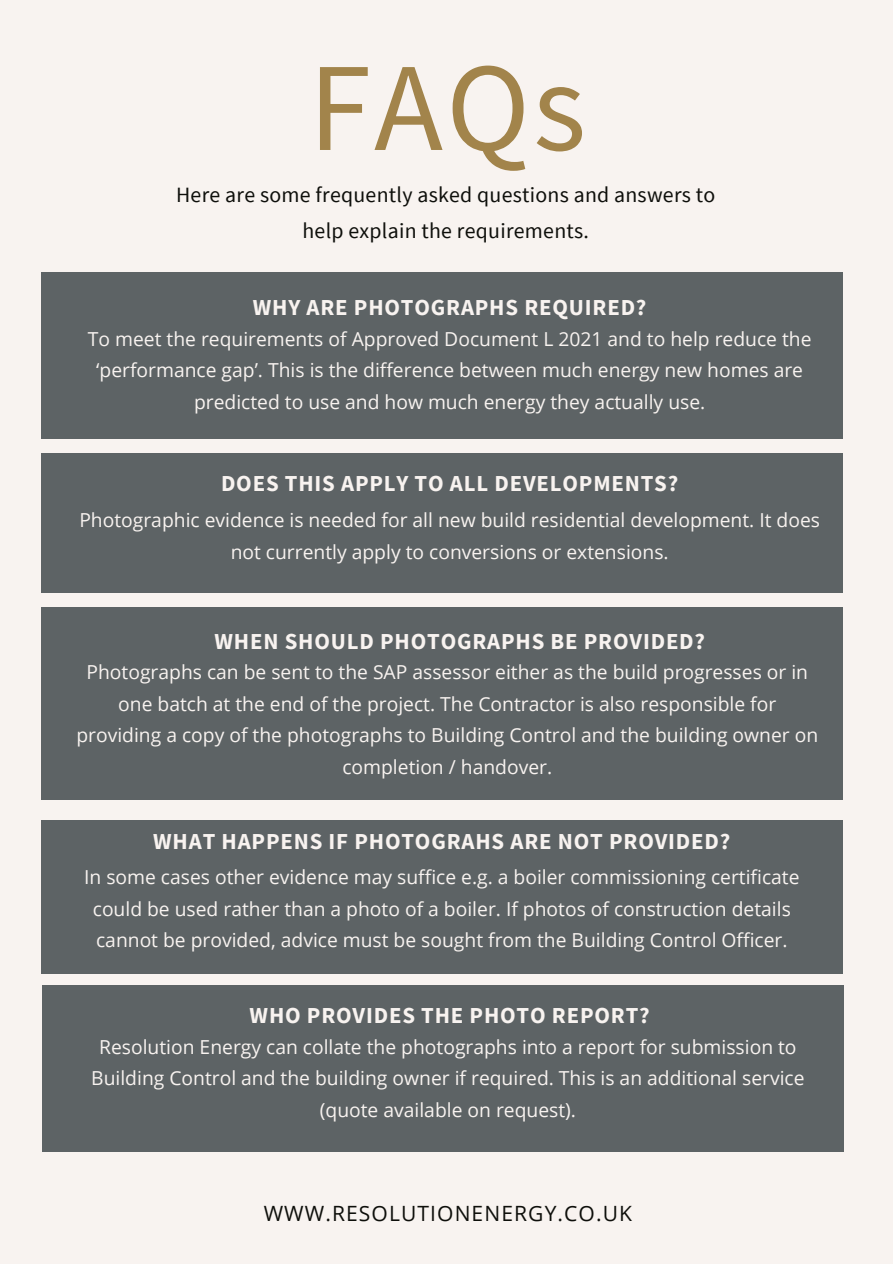
<style>
.page{position:relative;width:893px;height:1264px;background:#fff}
.page>*{position:absolute;margin:0;border:0;box-sizing:border-box;transform-origin:0 0}
.t1{font:126.3px "Source Sans Pro";color:#a2844b}
.t2{font:700 22.8px "Source Sans Pro";letter-spacing:.035em;color:#f8f3f0}
.t3{font:21.75px/36px "Source Sans Pro";letter-spacing:.01em;color:#0e0f0b;text-align:center}
.t4{font:21px "Open Sans";letter-spacing:.05em;color:#0e0f0b}
.t5{font:19.35px/31.5px "Open Sans";color:#f8f3f0;text-align:center}
</style>
<div class="page">
<div style="left:0;top:0;width:892px;height:1263px;background:#f8f3f0"></div>
<div style="left:41px;top:272px;width:801px;height:166px;background:#5d6365"></div>
<div style="left:41px;top:453px;width:801px;height:139px;background:#5d6365"></div>
<div style="left:41px;top:607px;width:801px;height:192px;background:#5d6365"></div>
<div style="left:41px;top:819px;width:801px;height:154px;background:#5d6365"></div>
<div style="left:43px;top:985px;width:800px;height:167px;background:#5d6365"></div>
<p class="t1" style="left:308px;top:26px;width:279px">FAQs</p>
<p class="t3" style="left:176px;top:176px;width:540px">Here are some frequently asked questions and answers to help explain the requirements.</p>
<p class="t2" style="left:253px;top:292px;width:395px">WHY ARE PHOTOGRAPHS REQUIRED?</p>
<p class="t5" style="left:88px;top:322px;width:725px">To meet the requirements of Approved Document L 2021 and to help reduce the ‘performance gap’. This is the difference between much energy new homes are predicted to use and how much energy they actually use.</p>
<p class="t2" style="left:221px;top:469px;width:459px">DOES THIS APPLY TO ALL DEVELOPMENTS?</p>
<p class="t5" style="left:79px;top:504px;width:742px">Photographic evidence is needed for all new build residential development. It does not currently apply to conversions or extensions.</p>
<p class="t2" style="left:214px;top:626px;width:492px">WHEN SHOULD PHOTOGRAPHS BE PROVIDED?</p>
<p class="t5" style="left:76px;top:656px;width:743px">Photographs can be sent to the SAP assessor either as the build progresses or in one batch at the end of the project. The Contractor is also responsible for providing a copy of the photographs to Building Control and the building owner on completion / handover.</p>
<p class="t2" style="left:153px;top:826px;width:578px">WHAT HAPPENS IF PHOTOGRAHS ARE NOT PROVIDED?</p>
<p class="t5" style="left:84px;top:861px;width:716px">In some cases other evidence may suffice e.g. a boiler commissioning certificate could be used rather than a photo of a boiler. If photos of construction details cannot be provided, advice must be sought from the Building Control Officer.</p>
<p class="t2" style="left:250px;top:1000px;width:401px">WHO PROVIDES THE PHOTO REPORT?</p>
<p class="t5" style="left:91px;top:1030px;width:714px">Resolution Energy can collate the photographs into a report for submission to<br>Building Control and the building owner if required. This is an additional service (quote available on request).</p>
<p class="t4" style="left:264px;top:1198px;width:370px">WWW.RESOLUTIONENERGY.CO.UK</p>
</div>
